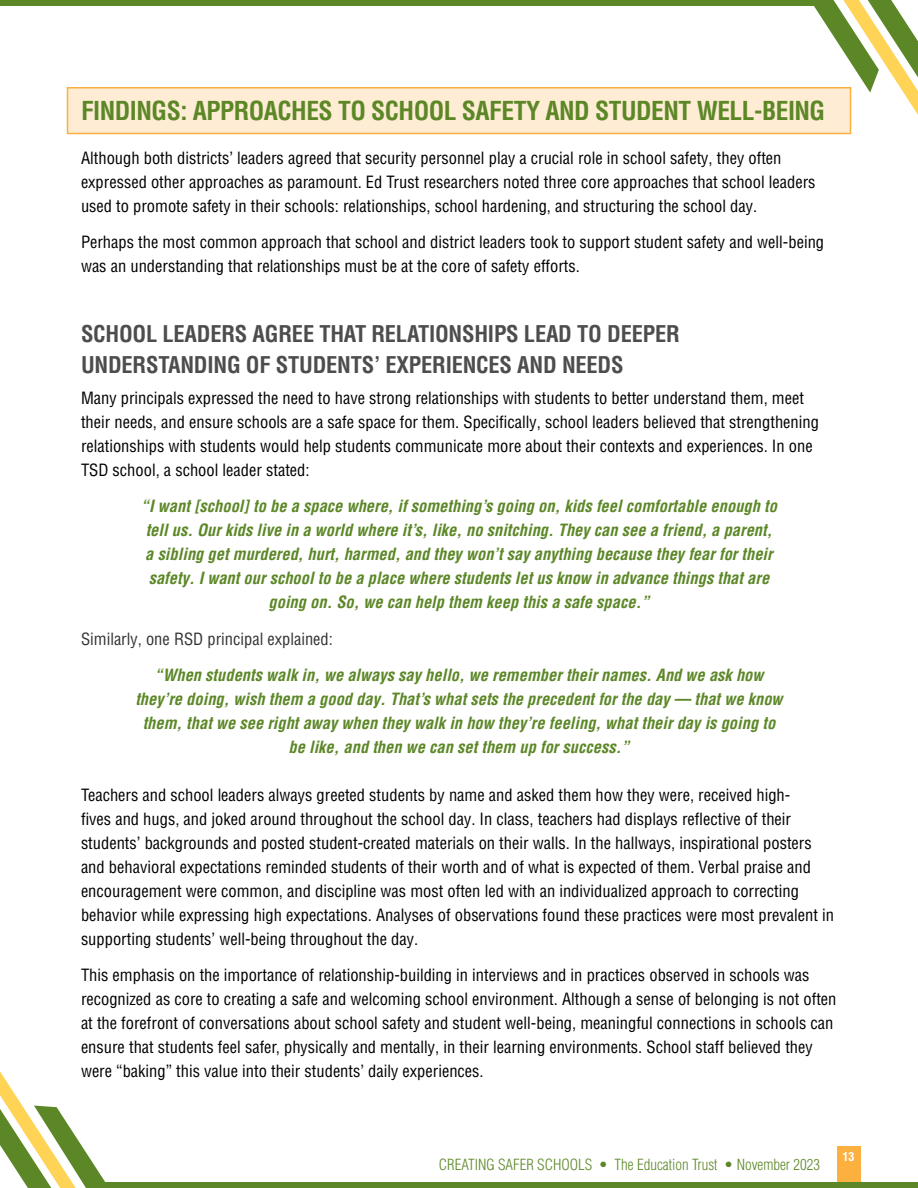
<style>
.page{position:relative;width:918px;height:1188px;background:#fff}
.page>*{position:absolute;margin:0;border:0;box-sizing:border-box;transform-origin:0 0}
.Heading{font:700 condensed 25.5px "Helvetica LT Pro";letter-spacing:-.02em;color:#5c8727}
.SubHead{font:700 condensed 22.5px/31.5px "Helvetica LT Pro";letter-spacing:-.01em;color:#4d4d4d}
.t1{font:condensed 16.5px/24px "Helvetica LT Pro";color:#000}
.inside_Q{font:italic 700 condensed 16.5px/24px "Helvetica LT Pro";color:#5c8727;text-align:center}
.t2{font:condensed 16.5px "Helvetica LT Pro";color:#333}
.t3{font:300 condensed 15px "Helvetica LT Pro";color:#5c8727}
.t4{font:700 condensed 12px "Helvetica LT Pro";color:#fff}
</style>
<div class="page">
<div style="left:837px;top:1147px;width:24px;height:40px;background:#fbb03f"></div>
<svg style="left:814px;top:0;width:104px;height:124px"></svg>
<svg style="left:0;top:1071px;width:115px;height:117px"></svg>
<div style="left:98px;top:1183px;width:820px;height:5px;background:#5c8727"></div>
<div style="left:0;top:0;width:821px;height:6px;background:#5c8727"></div>
<div style="left:67px;top:87px;width:784px;height:47px;background:#feedd4;border:2px solid #fbb03f"></div>
<p class="Heading" style="left:81px;top:93px;width:746px">FINDINGS: APPROACHES TO SCHOOL SAFETY AND STUDENT WELL-BEING</p>
<p class="t1" style="left:81px;top:146px;width:736px">Although both districts’ leaders agreed that security personnel play a crucial role in school safety, they often expressed other approaches as paramount. Ed Trust researchers noted three core approaches that school leaders used to promote safety in their schools: relationships, school hardening, and structuring the school day.</p>
<p class="t1" style="left:81px;top:230px;width:745px">Perhaps the most common approach that school and district leaders took to support student safety and well-being was an understanding that relationships must be at the core of safety efforts.</p>
<p class="SubHead" style="left:81px;top:317px;width:600px">SCHOOL LEADERS AGREE THAT RELATIONSHIPS LEAD TO DEEPER<br>UNDERSTANDING OF STUDENTS’ EXPERIENCES AND NEEDS</p>
<p class="t1" style="left:81px;top:386px;width:740px">Many principals expressed the need to have strong relationships with students to better understand them, meet their needs, and ensure schools are a safe space for them. Specifically, school leaders believed that strengthening relationships with students would help students communicate more about their contexts and experiences. In one TSD school, a school leader stated:</p>
<p class="inside_Q" style="left:141px;top:493px;width:638px">“I want [school] to be a space where, if something’s going on, kids feel comfortable enough to tell us. Our kids live in a world where it’s, like, no snitching. They can see a friend, a parent, a sibling get murdered, hurt, harmed, and they won’t say anything because they fear for their safety. I want our school to be a place where students let us know in advance things that are going on. So, we can help them keep this a safe space.”</p>
<p class="t2" style="left:81px;top:629px;width:253px">Similarly, one RSD principal explained:</p>
<p class="inside_Q" style="left:135px;top:663px;width:649px">“When students walk in, we always say hello, we remember their names. And we ask how they’re doing, wish them a good day. That’s what sets the precedent for the day — that we know them, that we see right away when they walk in how they’re feeling, what their day is going to be like, and then we can set them up for success.”</p>
<p class="t1" style="left:81px;top:783px;width:755px">Teachers and school leaders always greeted students by name and asked them how they were, received high-<br>fives and hugs, and joked around throughout the school day. In class, teachers had displays reflective of their students’ backgrounds and posted student-created materials on their walls. In the hallways, inspirational posters and behavioral expectations reminded students of their worth and of what is expected of them. Verbal praise and encouragement were common, and discipline was most often led with an individualized approach to correcting behavior while expressing high expectations. Analyses of observations found these practices were most prevalent in supporting students’ well-being throughout the day.</p>
<p class="t1" style="left:81px;top:963px;width:757px">This emphasis on the importance of relationship-building in interviews and in practices observed in schools was recognized as core to creating a safe and welcoming school environment. Although a sense of belonging is not often at the forefront of conversations about school safety and student well-being, meaningful connections in schools can ensure that students feel safer, physically and mentally, in their learning environments. School staff believed they were “baking” this value into their students’ daily experiences.</p>
<p class="t3" style="left:439px;top:1155px;width:383px">CREATING SAFER SCHOOLS • The Education Trust • November 2023</p>
<p class="t4" style="left:843px;top:1149px;width:13px">13</p>
</div>
